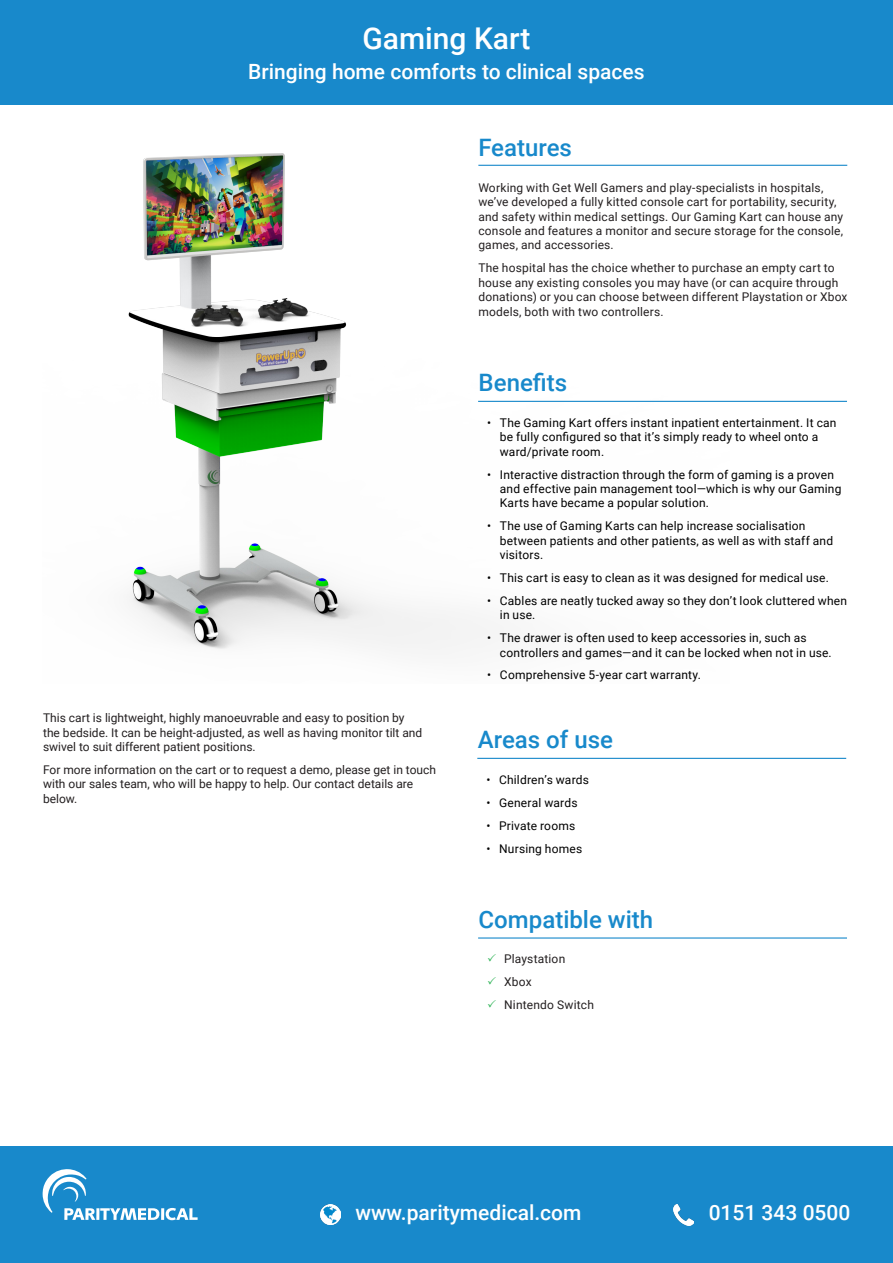
<style>
.page{position:relative;width:893px;height:1263px;background:#fff}
.page>*{position:absolute;margin:0;border:0;box-sizing:border-box;transform-origin:0 0}
.t1{font:500 30px "Roboto";color:#fff}
.Page_1_subheadings{font:500 24px "Roboto";color:#1889cb}
.t2{font:500 21px "Roboto";color:#fff}
.t3{font:12px/14.4px "Roboto";letter-spacing:.01em;color:#231f20}
.t4{font:12px/14.4px "Roboto";letter-spacing:.015em;color:#000}
.s1{color:#2fb457}
</style>
<div class="page">
<div style="left:0;top:0;width:893px;height:105px;background:#1889cb"></div>
<div style="left:0;top:1146px;width:893px;height:117px;background:#1889cb"></div>
<svg style="left:43px;top:1169px;width:155px;height:51px"></svg>
<img style="left:128px;top:153px;width:601px;height:497px">
<hr style="left:478px;top:165px;width:369px;height:1px;background:#1889cb">
<hr style="left:478px;top:401px;width:369px;height:1px;background:#1889cb">
<hr style="left:477px;top:758px;width:369px;height:1px;background:#1889cb">
<img style="left:320px;top:1204px;width:21px;height:21px">
<img style="left:673px;top:1204px;width:21px;height:21px">
<hr style="left:478px;top:937px;width:369px;height:1px;background:#1889cb">
<p class="t1" style="left:362px;top:17px;width:169px">Gaming Kart</p>
<p class="t2" style="left:248px;top:56px;width:398px">Bringing home comforts to clinical spaces</p>
<p class="Page_1_subheadings" style="left:478px;top:131px;width:95px">Features</p>
<p class="t3" style="left:478px;top:180px;width:366px">Working with Get Well Gamers and play-specialists in hospitals, we’ve developed a fully kitted console cart for portability, security, and safety within medical settings. Our Gaming Kart can house any console and features a monitor and secure storage for the console, games, and accessories.</p>
<p class="t3" style="left:478px;top:260px;width:371px">The hospital has the choice whether to purchase an empty cart to house any existing consoles you may have (or can acquire through donations) or you can choose between different Playstation or Xbox models, both with two controllers.</p>
<p class="t3" style="left:43px;top:710px;width:381px">This cart is lightweight, highly manoeuvrable and easy to position by the bedside. It can be height-adjusted, as well as having monitor tilt and swivel to suit different patient positions.</p>
<p class="t3" style="left:43px;top:762px;width:394px">For more information on the cart or to request a demo, please get in touch with our sales team, who will be happy to help. Our contact details are below.</p>
<p class="Page_1_subheadings" style="left:479px;top:366px;width:90px">Benefits</p>
<p class="t4" style="left:500px;top:415px;width:338px;text-indent:-13px">• The Gaming Kart offers instant inpatient entertainment. It can be fully configured so that it’s simply ready to wheel onto a ward/private room.</p>
<p class="t4" style="left:500px;top:467px;width:343px;text-indent:-13px">• Interactive distraction through the form of gaming is a proven and effective pain management tool—which is why our Gaming<br>Karts have became a popular solution.</p>
<p class="t4" style="left:500px;top:518px;width:335px;text-indent:-13px">• The use of Gaming Karts can help increase socialisation between patients and other patients, as well as with staff and visitors.</p>
<p class="t4" style="left:487px;top:570px;width:343px">• This cart is easy to clean as it was designed for medical use.</p>
<p class="t4" style="left:500px;top:593px;width:349px;text-indent:-13px">• Cables are neatly tucked away so they don’t look cluttered when in use.</p>
<p class="t4" style="left:500px;top:630px;width:333px;text-indent:-13px">• The drawer is often used to keep accessories in, such as controllers and games—and it can be locked when not in use.</p>
<p class="t4" style="left:487px;top:667px;width:215px">• Comprehensive 5-year cart warranty.</p>
<p class="Page_1_subheadings" style="left:478px;top:723px;width:137px">Areas of use</p>
<p class="t4" style="left:486px;top:772px;width:104px">• Children’s wards</p>
<p class="t4" style="left:486px;top:795px;width:93px">• General wards</p>
<p class="t4" style="left:486px;top:818px;width:90px">• Private rooms</p>
<p class="t4" style="left:486px;top:841px;width:97px">• Nursing homes</p>
<p class="Page_1_subheadings" style="left:479px;top:902px;width:176px">Compatible with</p>
<p class="t3" style="left:487px;top:951px;width:80px"><span class="s1">✓</span> Playstation</p>
<p class="t3" style="left:487px;top:974px;width:46px"><span class="s1">✓</span> Xbox</p>
<p class="t3" style="left:487px;top:997px;width:108px"><span class="s1">✓</span> Nintendo Switch</p>
<p class="t2" style="left:355px;top:1198px;width:228px">www.paritymedical.com</p>
<p class="t2" style="left:709px;top:1198px;width:143px">0151 343 0500</p>
</div>
